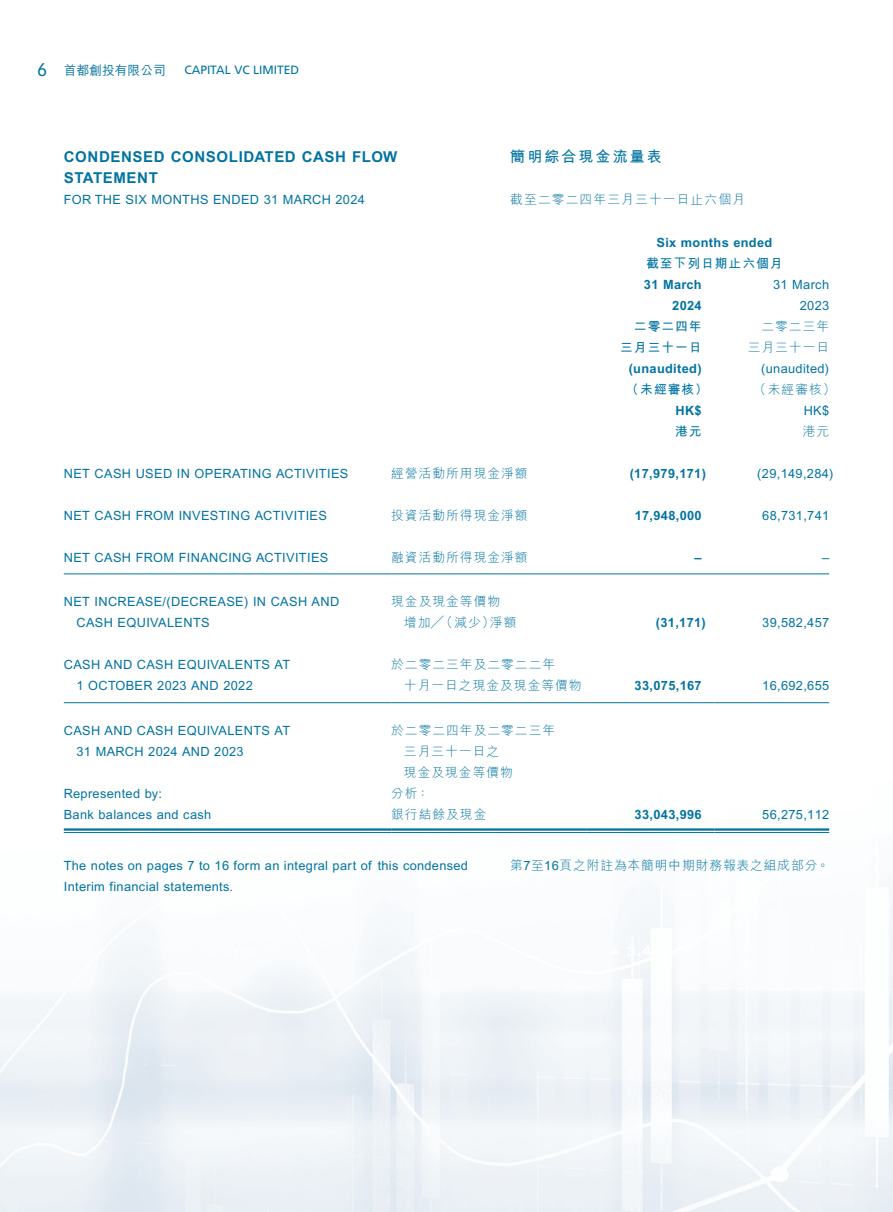
<style>
.page{position:relative;width:893px;height:1212px;background:#fff}
.page>*{position:absolute;margin:0;border:0;box-sizing:border-box;transform-origin:0 0}
.t1{font:700 15px/21px "Arial";letter-spacing:.045em;color:#0073a1}
.t2{font:700 15px "M Hei HK";letter-spacing:.14em;color:#0073a1}
.t3{font:12.75px/21px "Arial";letter-spacing:.03em;color:#0073a1}
.t4{font:300 12.75px/21px "M Hei HK";letter-spacing:.08em;color:#0073a1}
.t5{font:700 12.75px/21px "Arial";letter-spacing:.03em;color:#0073a1;text-align:right}
.t6{font:700 12.75px/21px "M Hei HK";letter-spacing:.08em;color:#0073a1;text-align:right}
.t7{font:500 12.75px "M Hei HK";color:#0073a1}
.t8{font:12px "Frutiger LT Std";color:#0073a1}
.s1{font-family:"Vectora LT Std";font-weight:400;font-size:18px}
.s2{font-family:"Arial";font-weight:400}
</style>
<div class="page">
<hr style="left:64px;top:573px;width:327px;height:1px;background:#0073a1">
<hr style="left:391px;top:573px;width:196px;height:1px;background:#0073a1">
<hr style="left:587px;top:573px;width:127px;height:1px;background:#0073a1">
<hr style="left:714px;top:573px;width:115px;height:1px;background:#0073a1">
<hr style="left:64px;top:702px;width:327px;height:1px;background:#0073a1">
<hr style="left:391px;top:702px;width:196px;height:1px;background:#0073a1">
<hr style="left:587px;top:702px;width:127px;height:1px;background:#0073a1">
<hr style="left:714px;top:702px;width:115px;height:1px;background:#0073a1">
<hr style="left:64px;top:828px;width:327px;height:3px;background:#0073a1">
<hr style="left:64px;top:832px;width:327px;height:1px;background:#0073a1">
<hr style="left:391px;top:828px;width:196px;height:3px;background:#0073a1">
<hr style="left:391px;top:832px;width:196px;height:1px;background:#0073a1">
<hr style="left:587px;top:828px;width:127px;height:3px;background:#0073a1">
<hr style="left:587px;top:832px;width:127px;height:1px;background:#0073a1">
<hr style="left:714px;top:828px;width:115px;height:3px;background:#0073a1">
<hr style="left:714px;top:832px;width:115px;height:1px;background:#0073a1">
<p class="t7" style="left:38px;top:61px;width:130px"><span class="s1">6</span> 首都創投有限公司</p>
<p class="t8" style="left:184px;top:63px;width:116px">CAPITAL VC LIMITED</p>
<p class="t1" style="left:64px;top:147px;width:335px">CONDENSED CONSOLIDATED CASH FLOW<br>STATEMENT</p>
<p class="t3" style="left:64px;top:189px;width:303px">FOR THE SIX MONTHS ENDED 31 MARCH 2024</p>
<p class="t2" style="left:510px;top:146px;width:153px">簡明綜合現金流量表</p>
<p class="t4" style="left:510px;top:189px;width:236px">截至二零二四年三月三十一日止六個月</p>
<p class="t5" style="left:656px;top:232px;width:117px">Six months ended</p>
<p class="t6" style="left:646px;top:251px;width:138px">截至下列日期止六個月</p>
<p class="t5" style="left:644px;top:274px;width:59px">31 March<br>2024</p>
<p class="t3" style="left:773px;top:274px;width:58px;text-align:right">31 March<br>2023</p>
<p class="t6" style="left:620px;top:314px;width:83px">二零二四年三月三十一日</p>
<p class="t4" style="left:748px;top:315px;width:83px;text-align:right">二零二三年三月三十一日</p>
<p class="t5" style="left:629px;top:358px;width:74px">(unaudited)</p>
<p class="t3" style="left:761px;top:358px;width:70px">(unaudited)</p>
<p class="t6" style="left:626px;top:377px;width:84px">（未經審核）</p>
<p class="t4" style="left:753px;top:378px;width:84px">（未經審核）</p>
<p class="t5" style="left:675px;top:400px;width:28px">HK$</p>
<p class="t3" style="left:804px;top:400px;width:27px">HK$</p>
<p class="t6" style="left:675px;top:419px;width:28px">港元</p>
<p class="t4" style="left:803px;top:420px;width:28px">港元</p>
<p class="t3" style="left:64px;top:463px;width:286px">NET CASH USED IN OPERATING ACTIVITIES</p>
<p class="t4" style="left:391px;top:462px;width:138px">經營活動所用現金淨額</p>
<p class="t5" style="left:630px;top:463px;width:78px">(17,979,171)</p>
<p class="t3" style="left:757px;top:463px;width:78px">(29,149,284)</p>
<p class="t3" style="left:64px;top:505px;width:265px">NET CASH FROM INVESTING ACTIVITIES</p>
<p class="t4" style="left:391px;top:504px;width:138px">投資活動所得現金淨額</p>
<p class="t5" style="left:635px;top:505px;width:69px">17,948,000</p>
<p class="t3" style="left:762px;top:505px;width:69px">68,731,741</p>
<p class="t3" style="left:64px;top:547px;width:266px">NET CASH FROM FINANCING ACTIVITIES</p>
<p class="t4" style="left:391px;top:546px;width:138px">融資活動所得現金淨額</p>
<p class="t5" style="left:695px;top:547px;width:9px">–</p>
<p class="t3" style="left:822px;top:547px;width:9px">–</p>
<p class="t3" style="left:77px;top:592px;width:264px;text-indent:-13px">NET INCREASE/(DECREASE) IN CASH AND<br>CASH EQUIVALENTS</p>
<p class="t4" style="left:404px;top:591px;width:114px;text-indent:-13px">現金及現金等價物<br>增加╱（減少）淨額</p>
<p class="t5" style="left:656px;top:612px;width:51px">(31,171)</p>
<p class="t3" style="left:762px;top:613px;width:69px">39,582,457</p>
<p class="t3" style="left:77px;top:655px;width:215px;text-indent:-13px">CASH AND CASH EQUIVALENTS AT<br>1 OCTOBER 2023 AND 2022</p>
<p class="t4" style="left:404px;top:654px;width:179px;text-indent:-13px">於二零二三年及二零二二年<br>十月一日之現金及現金等價物</p>
<p class="t5" style="left:635px;top:675px;width:69px">33,075,167</p>
<p class="t3" style="left:762px;top:676px;width:69px">16,692,655</p>
<p class="t3" style="left:77px;top:720px;width:215px;text-indent:-13px">CASH AND CASH EQUIVALENTS AT<br>31 MARCH 2024 AND 2023</p>
<p class="t4" style="left:404px;top:720px;width:153px;text-indent:-13px">於二零二四年及二零二三年三月三十一日之<br>現金及現金等價物</p>
<p class="t3" style="left:64px;top:783px;width:100px">Represented by:</p>
<p class="t4" style="left:391px;top:783px;width:40px">分析：</p>
<p class="t3" style="left:64px;top:804px;width:149px">Bank balances and cash</p>
<p class="t4" style="left:391px;top:804px;width:97px">銀行結餘及現金</p>
<p class="t5" style="left:635px;top:804px;width:69px">33,043,996</p>
<p class="t3" style="left:762px;top:804px;width:69px">56,275,112</p>
<p class="t3" style="left:64px;top:855px;width:406px">The notes on pages 7 to 16 form an integral part of this condensed<br>Interim financial statements.</p>
<p class="t4" style="left:510px;top:854px;width:320px">第<span class="s2">7</span>至<span class="s2">16</span>頁之附註為本簡明中期財務報表之組成部分。</p>
</div>
